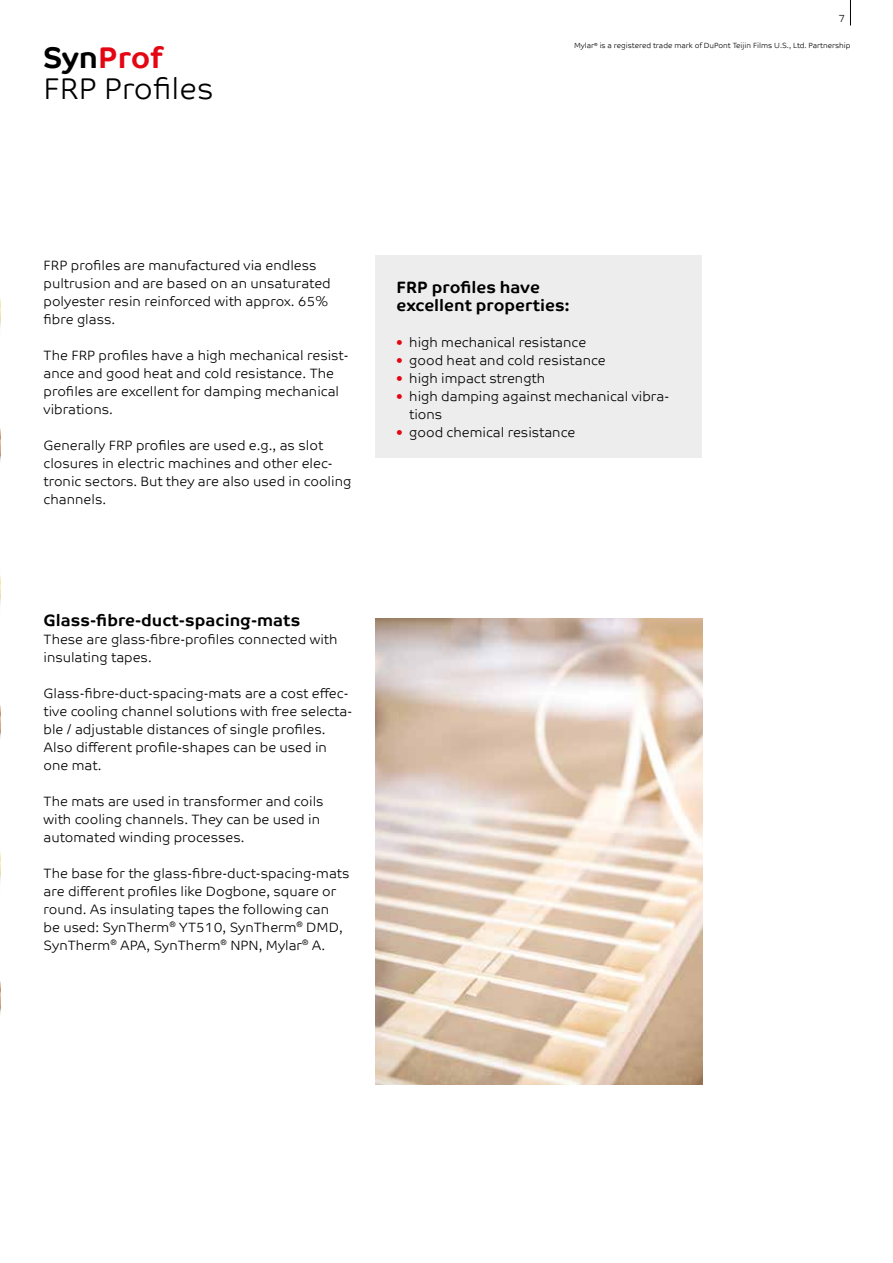
<style>
.page{position:relative;width:893px;height:1263px;background:#fff}
.page>*{position:absolute;margin:0;border:0;box-sizing:border-box;transform-origin:0 0}
.t1{font:300 30px/31.5px "Co Text";color:#000}
.t2{font:700 16.5px/18px "Co Text";color:#000}
.t3{font:300 13.5px/18px "Co Text";color:#000}
.t4{font:300 10.5px "Co Text";color:#000}
.t5{font:300 7.5px "Co Text";color:#000}
.s1{font-weight:700}
.s2{font-weight:700;color:#e30613}
.s3{color:#e30613}
</style>
<div class="page">
<svg style="left:850px;top:0;width:1px;height:26px"></svg>
<img style="left:0;top:298px;width:1px;height:30px">
<img style="left:0;top:428px;width:1px;height:34px">
<img style="left:0;top:575px;width:1px;height:163px">
<img style="left:0;top:852px;width:1px;height:30px">
<img style="left:0;top:981px;width:1px;height:33px">
<div style="left:375px;top:255px;width:327px;height:203px;background:#ededed"></div>
<img style="left:375px;top:619px;width:327px;height:465px">
<h1 class="t1" style="left:44px;top:41px;width:171px"><span class="s1">Syn</span><span class="s2">Prof<br></span>FRP Profiles</h1>
<p class="t4" style="left:838px;top:12px;width:8px">7</p>
<p class="t5" style="left:574px;top:41px;width:278px">Mylar<sup>®</sup> is a registered trade mark of DuPont Teijin Films U.S., Ltd. Partnership</p>
<p class="t3" style="left:44px;top:256px;width:289px">FRP profiles are manufactured via endless pultrusion and are based on an unsaturated polyester resin reinforced with approx. 65% fibre glass.</p>
<p class="t3" style="left:44px;top:346px;width:306px">The FRP profiles have a high mechanical resist&shy;ance and good heat and cold resistance. The profiles are excellent for damping mechanical vibrations.</p>
<p class="t3" style="left:44px;top:436px;width:309px">Generally FRP profiles are used e.g., as slot closures in electric machines and other elec&shy;tronic sectors. But they are also used in cooling channels.</p>
<p class="t2" style="left:44px;top:611px;width:258px">Glass-fibre-duct-spacing-mats</p>
<p class="t3" style="left:44px;top:630px;width:295px">These are glass-fibre-profiles connected with insulating tapes.</p>
<p class="t3" style="left:44px;top:684px;width:310px">Glass-fibre-duct-spacing-mats are a cost effec&shy;tive cooling channel solutions with free selecta&shy;ble / adjustable distances of single profiles.<br>Also different profile-shapes can be used in one mat.</p>
<p class="t3" style="left:44px;top:792px;width:282px">The mats are used in transformer and coils with cooling channels. They can be used in automated winding processes.</p>
<p class="t3" style="left:44px;top:864px;width:307px">The base for the glass-fibre-duct-spacing-mats are different profiles like Dogbone, square or round. As insulating tapes the following can<br>be used: SynTherm<sup>®</sup> YT510, SynTherm<sup>®</sup> DMD, SynTherm<sup>®</sup> APA, SynTherm<sup>®</sup> NPN, Mylar<sup>®</sup> A.</p>
<p class="t2" style="left:396px;top:278px;width:174px">FRP profiles have excellent properties:</p>
<p class="t3" style="left:396px;top:333px;width:191px"><span class="s3">•</span> high mechanical resistance</p>
<p class="t3" style="left:396px;top:351px;width:211px"><span class="s3">•</span> good heat and cold resistance</p>
<p class="t3" style="left:396px;top:369px;width:150px"><span class="s3">•</span> high impact strength</p>
<p class="t3" style="left:409px;top:387px;width:261px;text-indent:-13px"><span class="s3">•</span> high damping against mechanical vibra&shy;tions</p>
<p class="t3" style="left:396px;top:423px;width:180px"><span class="s3">•</span> good chemical resistance</p>
</div>
